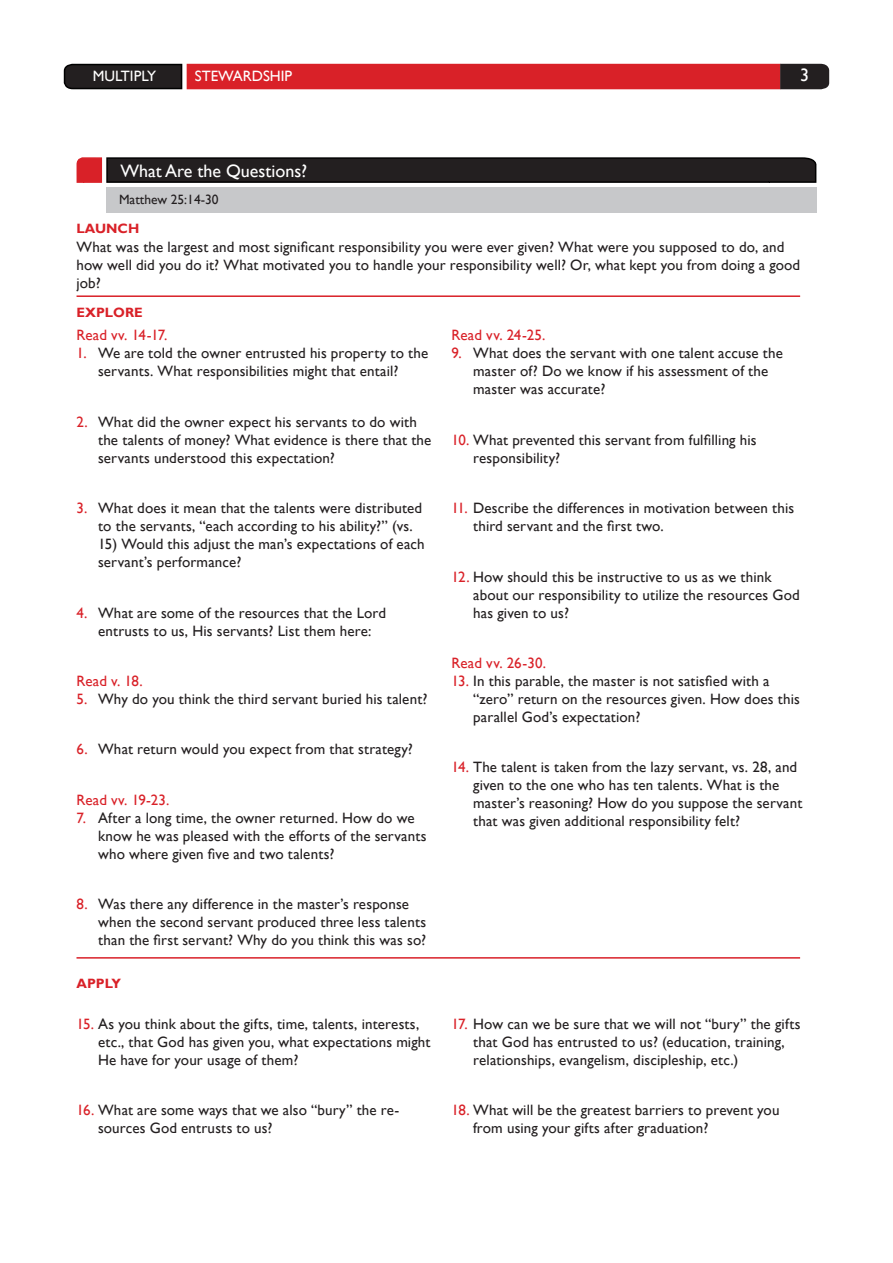
<style>
.page{position:relative;width:893px;height:1263px;background:#fff}
.page>*{position:absolute;margin:0;border:0;box-sizing:border-box;transform-origin:0 0}
.t1{font:18px "Gill Sans";color:#fff}
.Questions{font:15px/18px "Gill Sans";letter-spacing:.01em;color:#231f20}
.Launch{font:15px/18px "Gill Sans";letter-spacing:.01em;color:#231f20}
.Question_subheads{font:15px "Gill Sans";color:#d92128}
.t2{font:15px "Gill Sans";color:#fff}
.t3{font:700 13.5px "Gill Sans";color:#d92128}
.t4{font:13.5px "Gill Sans";color:#231f20}
.s1{color:#d92128}
</style>
<div class="page">
<svg style="left:76px;top:157px;width:741px;height:26px;background:#2a2122"></svg>
<div style="left:106px;top:187px;width:710px;height:26px;background:#c7c8ca"></div>
<hr style="left:77px;top:295px;width:723px;height:2px;background:#d92128">
<hr style="left:76px;top:957px;width:724px;height:2px;background:#d92128">
<div style="left:187px;top:64px;width:593px;height:25px;background:#d92128"></div>
<svg style="left:63px;top:63px;width:120px;height:27px;background:#2e2b2c"></svg>
<svg style="left:780px;top:64px;width:49px;height:25px"></svg>
<p class="t2" style="left:93px;top:67px;width:65px">MULTIPLY</p>
<p class="t2" style="left:195px;top:67px;width:99px">STEWARDSHIP</p>
<p class="t1" style="left:800px;top:65px;width:10px">3</p>
<p class="t1" style="left:120px;top:160px;width:188px">What Are the Questions?</p>
<p class="t4" style="left:119px;top:191px;width:101px">Matthew 25:14-30</p>
<p class="t3" style="left:77px;top:221px;width:64px">LAUNCH</p>
<p class="Launch" style="left:76px;top:238px;width:725px">What was the largest and most significant responsibility you were ever given? What were you supposed to do, and how well did you do it? What motivated you to handle your responsibility well? Or, what kept you from doing a good job?</p>
<p class="Question_subheads" style="left:76px;top:327px;width:92px">Read vv. 14-17.</p>
<p class="Questions" style="left:76px;top:345px;width:353px;text-align:center"><span class="s1">1.</span> We are told the owner entrusted his property to the servants. What responsibilities might that entail?</p>
<p class="Questions" style="left:98px;top:413px;width:335px;text-indent:-22px"><span class="s1">2.</span> What did the owner expect his servants to do with the talents of money? What evidence is there that the servants understood this expectation?</p>
<p class="Questions" style="left:98px;top:499px;width:326px;text-indent:-22px"><span class="s1">3.</span> What does it mean that the talents were distributed to the servants, “each according to his ability?” (vs.</p>
<p class="Questions" style="left:98px;top:535px;width:328px">15) Would this adjust the man’s expectations of each servant’s performance?</p>
<p class="Questions" style="left:76px;top:604px;width:311px;text-align:center"><span class="s1">4.</span> What are some of the resources that the Lord entrusts to us, His servants? List them here:</p>
<p class="Question_subheads" style="left:76px;top:672px;width:68px">Read v. 18.</p>
<p class="Questions" style="left:76px;top:690px;width:352px"><span class="s1">5.</span> Why do you think the third servant buried his talent?</p>
<p class="Questions" style="left:76px;top:741px;width:338px"><span class="s1">6.</span> What return would you expect from that strategy?</p>
<p class="Question_subheads" style="left:76px;top:791px;width:94px">Read vv. 19-23.</p>
<p class="Questions" style="left:98px;top:809px;width:330px;text-indent:-22px"><span class="s1">7.</span> After a long time, the owner returned. How do we know he was pleased with the efforts of the servants who where given five and two talents?</p>
<p class="Questions" style="left:98px;top:895px;width:330px;text-indent:-22px"><span class="s1">8.</span> Was there any difference in the master’s response when the second servant produced three less talents than the first servant? Why do you think this was so?</p>
<p class="t3" style="left:77px;top:304px;width:68px">EXPLORE</p>
<p class="Question_subheads" style="left:452px;top:327px;width:95px">Read vv. 24-25.</p>
<p class="Questions" style="left:473px;top:345px;width:311px;text-indent:-22px"><span class="s1">9.</span> What does the servant with one talent accuse the master of? Do we know if his assessment of the master was accurate?</p>
<p class="Questions" style="left:473px;top:431px;width:285px;text-indent:-22px"><span class="s1">10.</span> What prevented this servant from fulfilling his responsibility?</p>
<p class="Questions" style="left:473px;top:499px;width:323px;text-indent:-22px"><span class="s1">11.</span> Describe the differences in motivation between this third servant and the first two.</p>
<p class="Questions" style="left:473px;top:568px;width:328px;text-indent:-22px"><span class="s1">12.</span> How should this be instructive to us as we think about our responsibility to utilize the resources God has given to us?</p>
<p class="Question_subheads" style="left:452px;top:654px;width:96px">Read vv. 26-30.</p>
<p class="Questions" style="left:473px;top:672px;width:328px;text-indent:-22px"><span class="s1">13.</span> In this parable, the master is not satisfied with a “zero” return on the resources given. How does this parallel God’s expectation?</p>
<p class="Questions" style="left:473px;top:759px;width:331px;text-indent:-22px"><span class="s1">14.</span> The talent is taken from the lazy servant, vs. 28, and given to the one who has ten talents. What is the master’s reasoning? How do you suppose the servant that was given additional responsibility felt?</p>
<p class="t3" style="left:76px;top:975px;width:46px">APPLY</p>
<p class="Questions" style="left:98px;top:1015px;width:334px;text-indent:-22px"><span class="s1">15.</span> As you think about the gifts, time, talents, interests, etc., that God has given you, what expectations might<br>He have for your usage of them?</p>
<p class="Questions" style="left:98px;top:1101px;width:303px;text-indent:-22px"><span class="s1">16.</span> What are some ways that we also “bury” the re&shy;sources God entrusts to us?</p>
<p class="Questions" style="left:473px;top:1015px;width:329px;text-indent:-22px"><span class="s1">17.</span> How can we be sure that we will not “bury” the gifts that God has entrusted to us? (education, training, relationships, evangelism, discipleship, etc.)</p>
<p class="Questions" style="left:473px;top:1101px;width:308px;text-indent:-22px"><span class="s1">18.</span> What will be the greatest barriers to prevent you from using your gifts after graduation?</p>
</div>
